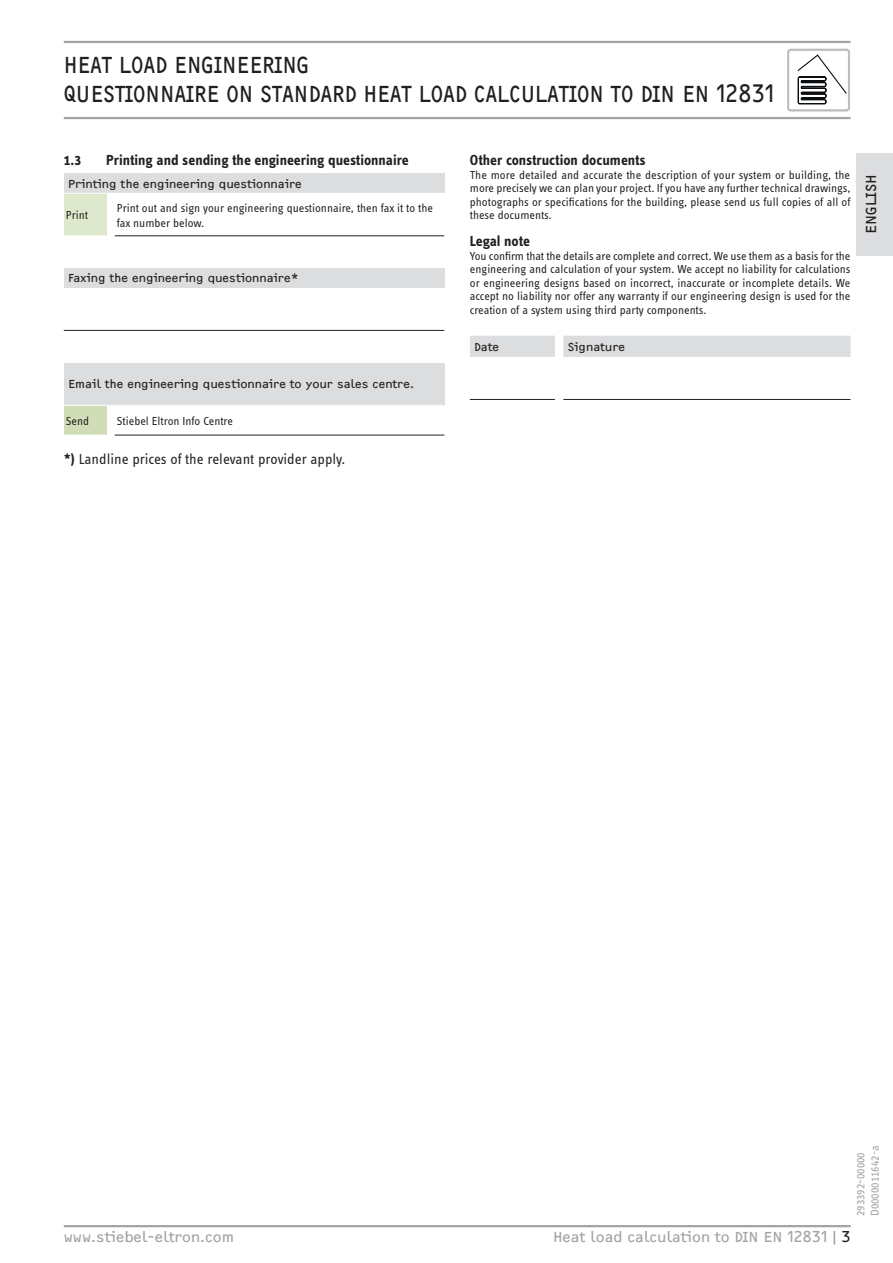
<style>
.page{position:relative;width:893px;height:1263px;background:#fff}
.page>*{position:absolute;margin:0;border:0;box-sizing:border-box;transform-origin:0 0}
.t1{font:24px/28.8px "F2 FOCR Bczyk Com";color:#231f20;scale:.9 1}
.t2{font:700 15px "STE Info Text";color:#231f20}
.t3{font:15px "F2 FOCR Bczyk Com";color:#a1a3a6}
.t4{font:15px "STE Info Text";color:#231f20}
.t5{font:15px "F2 FOCR Bczyk Com";color:#231f20}
.t6{font:12px/13.5px "STE Info Text";color:#231f20;text-align:justify}
.t7{font:12px "F2 FOCR Bczyk Com";color:#231f20}
.t8{font:12px/14.4px "STE Info Text";color:#a1a3a6}
.s1{font-weight:700}
.s2{color:#231f20}
</style>
<div class="page">
<hr style="left:64px;top:1225px;width:787px;height:2px;background:#a1a3a6">
<hr style="left:64px;top:41px;width:786px;height:2px;background:#a1a3a6">
<hr style="left:64px;top:117px;width:786px;height:2px;background:#a1a3a6">
<div style="left:787px;top:49px;width:63px;height:62px;border:2px solid #babebf;border-radius:3px"></div>
<svg style="left:796px;top:48px;width:52px;height:57px"></svg>
<div style="left:64px;top:174px;width:380px;height:19px;background:#dcdddf"></div>
<div style="left:64px;top:193px;width:42px;height:43px;background:#dee8cc"></div>
<hr style="left:64px;top:193px;width:42px;height:1px;background:#fff">
<hr style="left:64px;top:235px;width:42px;height:1px;background:#fff">
<hr style="left:115px;top:235px;width:329px;height:1px;background:#231f20">
<div style="left:64px;top:268px;width:380px;height:20px;background:#dcdddf"></div>
<hr style="left:64px;top:330px;width:380px;height:1px;background:#231f20">
<div style="left:64px;top:363px;width:380px;height:42px;background:#dcdddf"></div>
<div style="left:64px;top:405px;width:42px;height:30px;background:#d0ddb6"></div>
<hr style="left:64px;top:405px;width:42px;height:1px;background:#fff">
<hr style="left:115px;top:435px;width:329px;height:1px;background:#231f20">
<div style="left:470px;top:336px;width:380px;height:21px;background:#dcdddf"></div>
<hr style="left:470px;top:399px;width:85px;height:1px;background:#231f20">
<hr style="left:563px;top:399px;width:287px;height:1px;background:#231f20">
<div style="left:857px;top:153px;width:36px;height:102px;background:#dcdddf"></div>
<h1 class="t1" style="left:64px;top:51px;width:653px">Heat load engineering<br>Questionnaire on standard h eat load calculation to DIN</h1>
<h1 class="t1" style="left:682px;top:80px;width:104px">EN 12831</h1>
<p class="t2" style="left:64px;top:151px;width:19px">1.3</p>
<p class="t2" style="left:106px;top:151px;width:304px">Printing and sending the engineering questionnaire</p>
<p class="t7" style="left:68px;top:177px;width:235px">Printing the engineering questionnaire</p>
<p class="t6" style="left:66px;top:209px;width:23px">Print</p>
<p class="t6" style="left:117px;top:200px;width:318px;line-height:15.8px">Print out and sign your engineering questionnaire, then fax it to the fax number below.</p>
<p class="t7" style="left:68px;top:271px;width:232px">Faxing the engineering questionnaire*</p>
<p class="t7" style="left:68px;top:377px;width:347px">Email the engineering questionnaire to your sales centre.</p>
<p class="t6" style="left:66px;top:414px;width:25px">Send</p>
<p class="t6" style="left:117px;top:414px;width:118px">Stiebel Eltron Info Centre</p>
<p class="t4" style="left:64px;top:450px;width:283px"><span class="s1">*)</span> Landline prices of the relevant provider apply.</p>
<p class="t2" style="left:470px;top:151px;width:177px">Other construction documents</p>
<p class="t6" style="left:470px;top:168px;width:382px">The more detailed and accurate the description of your system or building, the more precisely we can plan your project. If you have any further technical drawings, photographs or specifications for the building, please send us full copies of all of these documents.</p>
<p class="t2" style="left:470px;top:232px;width:62px">Legal note</p>
<p class="t6" style="left:470px;top:249px;width:382px">You confirm that the details are complete and correct. We use them as a basis for the engineering and calculation of your system. We accept no liability for calculations or engineering designs based on incorrect, inaccurate or incomplete details. We accept no liability nor offer any warranty if our engineering design is used for the creation of a system using third party components.</p>
<p class="t7" style="left:474px;top:340px;width:26px">Date</p>
<p class="t7" style="left:568px;top:340px;width:59px">Signature</p>
<p class="t5" style="left:858px;top:234px;width:61px;rotate:-90deg">English</p>
<p class="t5" style="left:863px;top:234px;width:59px;rotate:-90deg">English</p>
<p class="t8" style="left:853px;top:1216px;width:72px;rotate:-90deg">293392-00000<br>D0000011642-a</p>
<p class="t3" style="left:64px;top:1228px;width:172px">www.stiebel-eltron.com</p>
<p class="t3" style="left:553px;top:1228px;width:299px">Heat load calculation to DIN EN 12831|<span class="s2">3</span></p>
</div>
